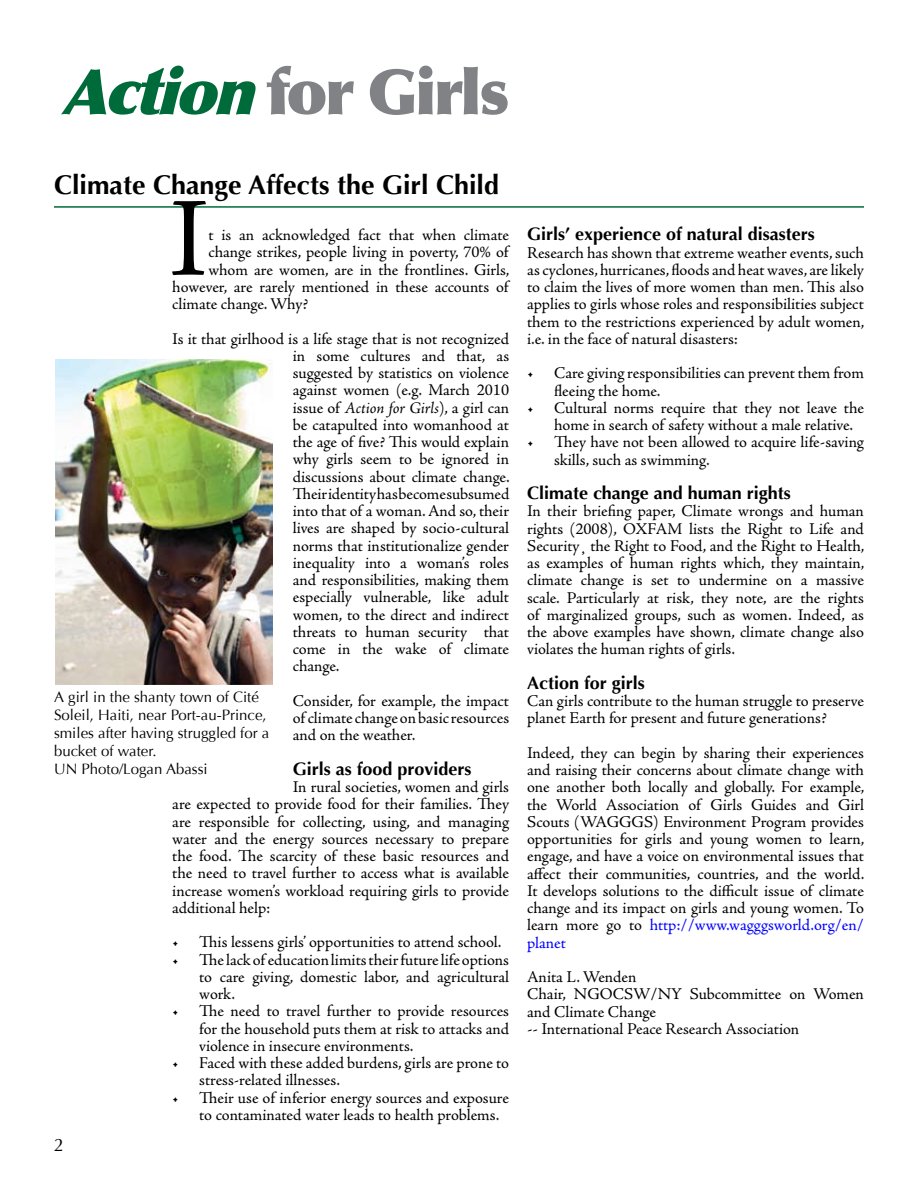
<style>
.page{position:relative;width:918px;height:1188px;background:#fff}
.page>*{position:absolute;margin:0;border:0;box-sizing:border-box;transform-origin:0 0}
.t1{font:113.25px "Adobe Jenson Pro";color:#000}
.t2{font:900 63px "Optima";letter-spacing:-.04em;color:#808285}
.t3{font:700 27px "Optima";color:#000}
.t4{font:700 18px "Optima";color:#000}
.t5{font:18px "Optima";color:#000}
.t6{font:16.5px/17.2px "Adobe Jenson Pro";letter-spacing:-.005em;color:#000;text-align:justify}
.t7{font:15px/18px "Optima";color:#000}
.s1{font-style:italic;color:#006b3a}
.s2{font-style:italic}
.s3{color:#00f}
</style>
<div class="page">
<hr style="left:54px;top:206px;width:810px;height:2px;background:#006b3a">
<img style="left:55px;top:360px;width:217px;height:325px">
<h2 class="t2" style="left:61px;top:54px;width:449px"><span class="s1">Action</span>for Girls</h2>
<h3 class="t3" style="left:54px;top:169px;width:447px">Climate Change Affects the Girl Child</h3>
<h1 class="t1" style="left:169px;top:175px;width:41px">I</h1>
<p class="t6" style="left:208px;top:227px;width:302px">t is an acknowledged fact that when climate</p>
<p class="t6" style="left:208px;top:244px;width:302px">change strikes, people living in poverty, 70% of</p>
<p class="t6" style="left:208px;top:261px;width:303px">whom are women, are in the frontlines. Girls,</p>
<p class="t6" style="left:172px;top:278px;width:338px">however, are rarely mentioned in these accounts of</p>
<p class="t6" style="left:172px;top:296px;width:137px">climate change. Why?</p>
<p class="t6" style="left:293px;top:330px;width:218px;text-indent:-121px">Is it that girlhood is a life stage that is not recognized in some cultures and that, as suggested by statistics on violence against women (e.g. March 2010 issue of <span class="s2">Action for Girls</span>), a girl can be catapulted into womanhood at the age of five? This would explain why girls seem to be ignored in discussions about climate change.<br>Their identity has become subsumed into that of a woman. And so, their lives are shaped by socio-cultural norms that institutionalize gender inequality into a woman’s roles and responsibilities, making them especially vulnerable, like adult women, to the direct and indirect threats to human security that come in the wake of climate change.</p>
<p class="t6" style="left:293px;top:692px;width:218px">Consider, for example, the impact of climate change on basic resources and on the weather.</p>
<p class="t4" style="left:293px;top:758px;width:180px">Girls as food providers</p>
<p class="t6" style="left:172px;top:779px;width:338px;text-indent:121px">In rural societies, women and girls are expected to provide food for their families. They are responsible for collecting, using, and managing water and the energy sources necessary to prepare the food. The scarcity of these basic resources and the need to travel further to access what is available increase women’s workload requiring girls to provide additional help:</p>
<p class="t6" style="left:172px;top:934px;width:331px">• This lessens girls’ opportunities to attend school.</p>
<p class="t6" style="left:199px;top:951px;width:311px;text-indent:-27px">• The lack of education limits their future life options to care giving, domestic labor, and agricultural work.</p>
<p class="t6" style="left:199px;top:1003px;width:311px;text-indent:-27px">• The need to travel further to provide resources for the household puts them at risk to attacks and violence in insecure environments.</p>
<p class="t6" style="left:199px;top:1055px;width:311px;text-indent:-27px">• Faced with these added burdens, girls are prone to stress-related illnesses.</p>
<p class="t6" style="left:199px;top:1089px;width:311px;text-indent:-27px">• Their use of inferior energy sources and exposure to contaminated water leads to health problems.</p>
<p class="t7" style="left:54px;top:688px;width:217px">A girl in the shanty town of Cité<br>Soleil, Haiti, near Port-au-Prince, smiles after having struggled for a bucket of water.<br>UN Photo/Logan Abassi</p>
<p class="t5" style="left:54px;top:1134px;width:12px">2</p>
<p class="t4" style="left:527px;top:224px;width:289px">Girls’ experience of natural disasters</p>
<p class="t6" style="left:527px;top:244px;width:339px">Research has shown that extreme weather events, such as cyclones, hurricanes, floods and heat waves, are likely to claim the lives of more women than men. This also applies to girls whose roles and responsibilities subject them to the restrictions experienced by adult women, i.e. in the face of natural disasters:</p>
<p class="t6" style="left:554px;top:365px;width:311px;text-indent:-27px">• Care giving responsibilities can prevent them from fleeing the home.</p>
<p class="t6" style="left:554px;top:399px;width:311px;text-indent:-27px">• Cultural norms require that they not leave the home in search of safety without a male relative.</p>
<p class="t6" style="left:554px;top:434px;width:311px;text-indent:-27px">• They have not been allowed to acquire life-saving skills, such as swimming.</p>
<p class="t4" style="left:527px;top:483px;width:265px">Climate change and human rights</p>
<p class="t6" style="left:527px;top:503px;width:339px">In their briefing paper, Climate wrongs and human rights (2008), OXFAM lists the Right to Life and Security¸ the Right to Food, and the Right to Health, as examples of human rights which, they maintain, climate change is set to undermine on a massive scale. Particularly at risk, they note, are the rights of marginalized groups, such as women. Indeed, as the above examples have shown, climate change also violates the human rights of girls.</p>
<p class="t4" style="left:527px;top:672px;width:119px">Action for girls</p>
<p class="t6" style="left:527px;top:693px;width:338px">Can girls contribute to the human struggle to preserve planet Earth for present and future generations?</p>
<p class="t6" style="left:527px;top:744px;width:339px">Indeed, they can begin by sharing their experiences and raising their concerns about climate change with one another both locally and globally. For example, the World Association of Girls Guides and Girl Scouts (WAGGGS) Environment Program provides opportunities for girls and young women to learn, engage, and have a voice on environmental issues that affect their communities, countries, and the world.<br>It develops solutions to the difficult issue of climate change and its impact on girls and young women. To learn more go to <span class="s3">http://www.wagggsworld.org/en/ planet</span></p>
<p class="t6" style="left:527px;top:969px;width:338px;text-align:left">Anita L. Wenden<br>Chair, NGOCSW/NY Subcommittee on Women and Climate Change<br>-- International Peace Research Association</p>
</div>
